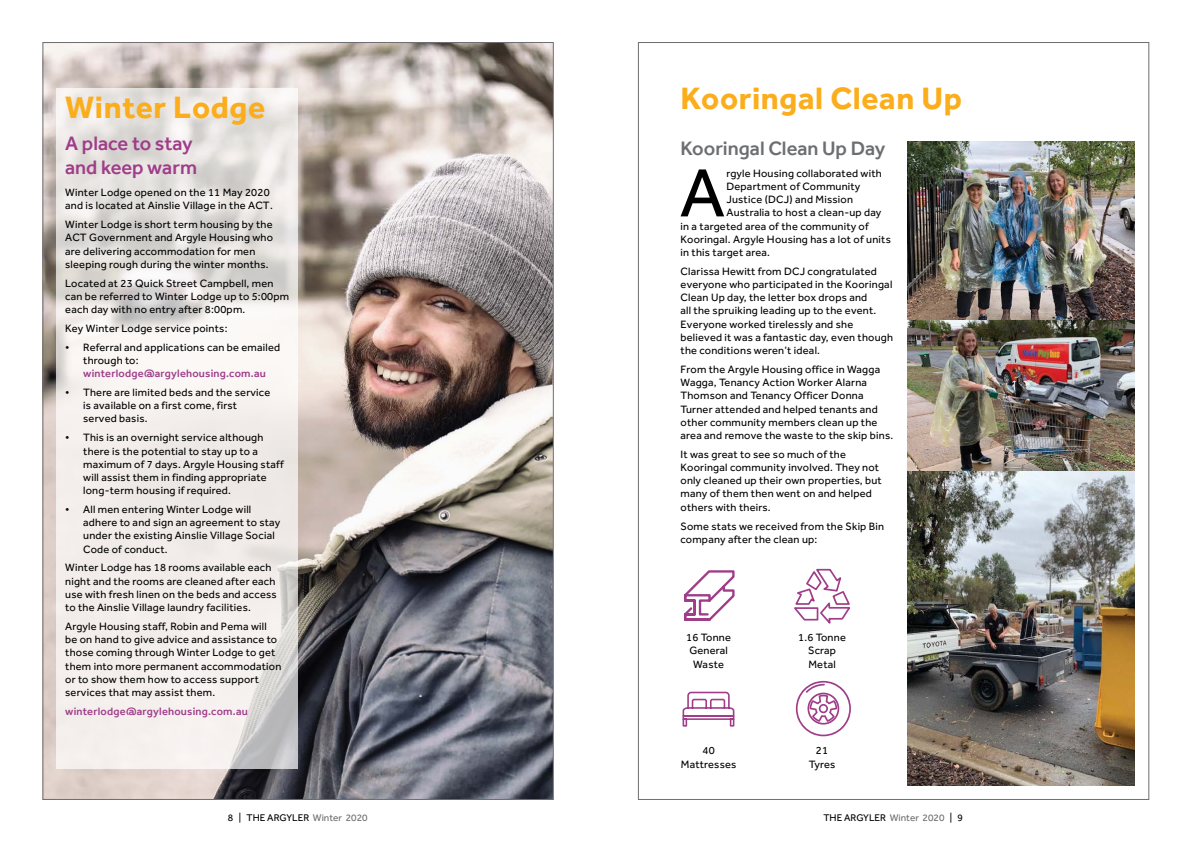
<style>
.page{position:relative;width:1191px;height:842px;background:#fff}
.page>*{position:absolute;margin:0;border:0;box-sizing:border-box;transform-origin:0 0}
.t1{font:70.4px "Effra";color:#000}
.t2{font:700 32px "Effra";letter-spacing:.02em;color:#fbad1b}
.t3{font:500 20px/24px "Effra";color:#9f3d89}
.t4{font:500 20px "Effra";color:#6d6e71}
.t5{font:11px/13.2px "Effra";letter-spacing:.02em;color:#000}
.t6{font:500 11px "Effra";letter-spacing:.02em;color:#9f3d89}
.t7{font:10px "Effra";color:#000}
.s1{color:#6d6e71}
</style>
<div class="page">
<img style="left:45px;top:44px;width:507px;height:754px">
<svg style="left:57px;top:88px;width:241px;height:681px;fill:#f1ecea"></svg>
<svg style="left:684px;top:570px;width:51px;height:51px"></svg>
<svg style="left:682px;top:691px;width:53px;height:36px"></svg>
<svg style="left:794px;top:568px;width:57px;height:56px"></svg>
<svg style="left:796px;top:681px;width:55px;height:55px"></svg>
<img style="left:907px;top:142px;width:227px;height:643px">
<h2 class="t2" style="left:65px;top:88px;width:201px">Winter Lodge</h2>
<h2 class="t2" style="left:680px;top:79px;width:283px">Kooringal Clean Up</h2>
<h3 class="t3" style="left:65px;top:131px;width:133px">A place to stay and keep warm</h3>
<p class="t5" style="left:65px;top:186px;width:209px">Winter Lodge opened on the 11 May 2020 and is located at Ainslie Village in the ACT.</p>
<p class="t5" style="left:65px;top:218px;width:209px">Winter Lodge is short term housing by the ACT Government and Argyle Housing who are delivering accommodation for men sleeping rough during the winter months.</p>
<p class="t5" style="left:65px;top:276px;width:225px">Located at 23 Quick Street Campbell, men can be referred to Winter Lodge up to 5:00pm each day with no entry after 8:00pm.</p>
<p class="t5" style="left:65px;top:321px;width:164px">Key Winter Lodge service points:</p>
<p class="t5" style="left:83px;top:340px;width:199px;text-indent:-18px">• Referral and applications can be emailed through to:</p>
<p class="t6" style="left:83px;top:367px;width:184px">winterlodge@argylehousing.com.au</p>
<p class="t5" style="left:83px;top:386px;width:189px;text-indent:-18px">• There are limited beds and the service is available on a first come, first served basis.</p>
<p class="t5" style="left:83px;top:431px;width:202px;text-indent:-18px">• This is an overnight service although there is the potential to stay up to a maximum of 7 days. Argyle Housing staff will assist them in finding appropriate long-term housing if required.</p>
<p class="t5" style="left:83px;top:503px;width:199px;text-indent:-18px">• All men entering Winter Lodge will adhere to and sign an agreement to stay under the existing Ainslie Village Social Code of conduct.</p>
<p class="t5" style="left:65px;top:561px;width:213px">Winter Lodge has 18 rooms available each night and the rooms are cleaned after each use with fresh linen on the beds and access to the Ainslie Village laundry facilities.</p>
<p class="t5" style="left:65px;top:619px;width:218px">Argyle Housing staff, Robin and Pema will be on hand to give advice and assistance to those coming through Winter Lodge to get them into more permanent accommodation or to show them how to access support services that may assist them.</p>
<p class="t6" style="left:65px;top:705px;width:184px">winterlodge@argylehousing.com.au</p>
<h3 class="t4" style="left:680px;top:136px;width:206px">Kooringal Clean Up Day</h3>
<h1 class="t1" style="left:680px;top:152px;width:47px">A</h1>
<p class="t5" style="left:726px;top:166px;width:157px">rgyle Housing collaborated with</p>
<p class="t5" style="left:726px;top:180px;width:136px">Department of Community</p>
<p class="t5" style="left:726px;top:193px;width:128px">Justice (DCJ) and Mission</p>
<p class="t5" style="left:726px;top:206px;width:156px">Australia to host a clean-up day</p>
<p class="t5" style="left:680px;top:219px;width:190px">in a targeted area of the community of</p>
<p class="t5" style="left:680px;top:232px;width:212px">Kooringal. Argyle Housing has a lot of units</p>
<p class="t5" style="left:680px;top:246px;width:91px">in this target area.</p>
<p class="t5" style="left:680px;top:264px;width:214px">Clarissa Hewitt from DCJ congratulated everyone who participated in the Kooringal Clean Up day, the letter box drops and<br>all the spruiking leading up to the event.<br>Everyone worked tirelessly and she believed it was a fantastic day, even though the conditions weren’t ideal.</p>
<p class="t5" style="left:680px;top:362px;width:214px">From the Argyle Housing office in Wagga Wagga, Tenancy Action Worker Alarna Thomson and Tenancy Officer Donna Turner attended and helped tenants and other community members clean up the area and remove the waste to the skip bins.</p>
<p class="t5" style="left:680px;top:447px;width:203px">It was great to see so much of the Kooringal community involved. They not only cleaned up their own properties, but many of them then went on and helped others with theirs.</p>
<p class="t5" style="left:680px;top:519px;width:205px">Some stats we received from the Skip Bin company after the clean up:</p>
<p class="t5" style="left:686px;top:631px;width:46px;text-align:center">16 Tonne<br>General<br>Waste</p>
<p class="t5" style="left:798px;top:631px;width:49px;text-align:center">1.6 Tonne<br>Scrap<br>Metal</p>
<p class="t5" style="left:681px;top:744px;width:57px;text-align:center">40<br>Mattresses</p>
<p class="t5" style="left:809px;top:744px;width:28px;text-align:center">21<br>Tyres</p>
<p class="t7" style="left:228px;top:812px;width:141px">8 | THE ARGYLER <span class="s1">Winter 2020</span></p>
<p class="t7" style="left:823px;top:812px;width:141px">THE ARGYLER <span class="s1">Winter 2020</span> | 9</p>
</div>
